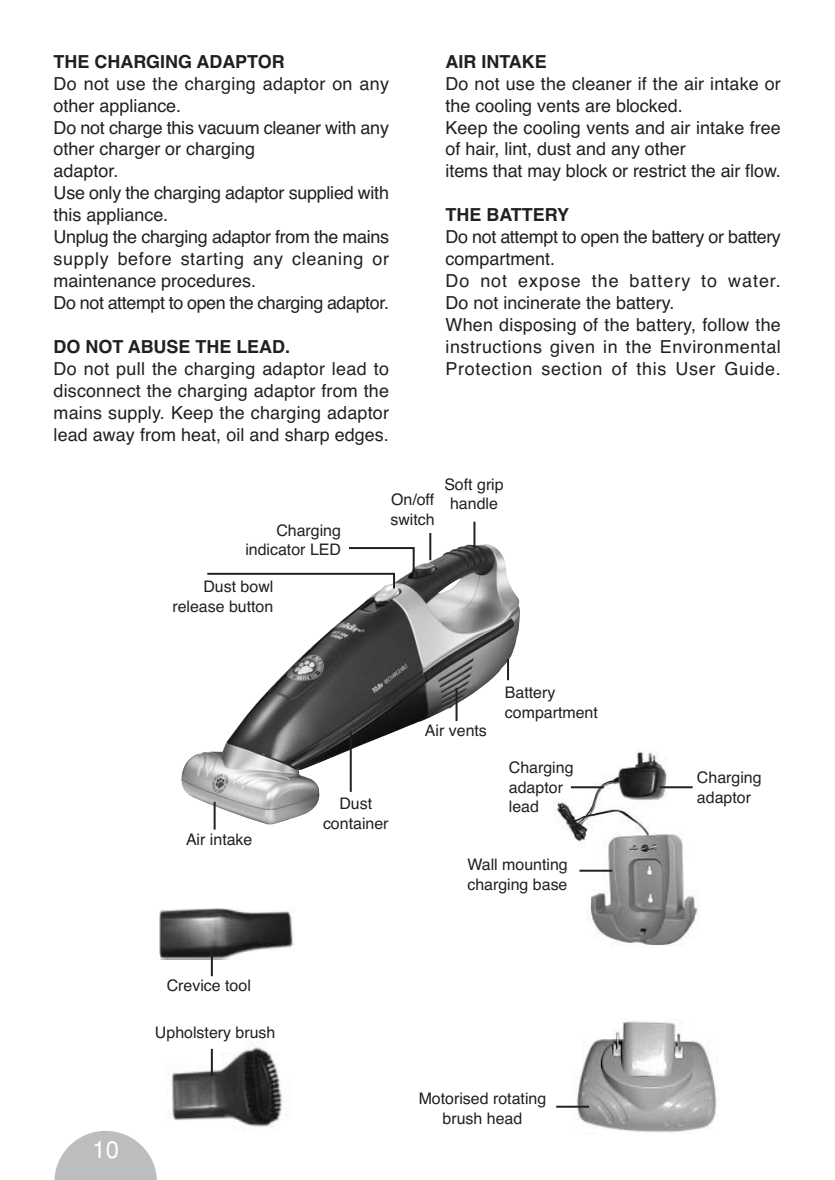
<style>
.page{position:relative;width:835px;height:1180px;background:#fff}
.page>*{position:absolute;margin:0;border:0;box-sizing:border-box;transform-origin:0 0}
.t1{font:23.97px "Helvetica BB";color:#fff}
.t2{font:17.85px/21.9px "Helvetica TU";color:#231f20}
.t3{font:700 17.85px "Helvetica TU";color:#231f20}
.t4{font:15.92px/19.9px "Helvetica TU";color:#231f20}
</style>
<div class="page">
<svg style="left:54px;top:521px;width:663px;height:658px"></svg>
<p class="t3" style="left:54px;top:55px;width:233px">THE CHARGING ADAPTOR</p>
<p class="t2" style="left:54px;top:74px;width:337px">Do not use the charging adaptor on any other appliance.<br>Do not charge this vacuum cleaner with any other charger or charging<br>adaptor.<br>Use only the charging adaptor supplied with this appliance.<br>Unplug the charging adaptor from the mains supply before starting any cleaning or maintenance procedures.<br>Do not attempt to open the charging adaptor.</p>
<p class="t3" style="left:54px;top:340px;width:238px">DO NOT ABUSE THE LEAD.</p>
<p class="t2" style="left:54px;top:359px;width:337px;text-align:justify">Do not pull the charging adaptor lead to disconnect the charging adaptor from the mains supply. Keep the charging adaptor lead away from heat, oil and sharp edges.</p>
<p class="t3" style="left:445px;top:55px;width:103px">AIR INTAKE</p>
<p class="t2" style="left:445px;top:74px;width:337px">Do not use the cleaner if the air intake or the cooling vents are blocked.<br>Keep the cooling vents and air intake free of hair, lint, dust and any other<br>items that may block or restrict the air flow.</p>
<p class="t3" style="left:445px;top:208px;width:125px">THE BATTERY</p>
<p class="t2" style="left:445px;top:228px;width:337px">Do not attempt to open the battery or battery compartment.<br>Do not expose the battery to water.<br>Do not incinerate the battery.<br>When disposing of the battery, follow the instructions given in the Environmental Protection section of this User Guide.</p>
<p class="t4" style="left:245px;top:521px;width:97px;text-align:right">Charging indicator LED</p>
<p class="t4" style="left:172px;top:578px;width:103px;text-align:right">Dust bowl release button</p>
<p class="t4" style="left:390px;top:476px;width:115px;line-height:17.8px;text-indent:54px">Soft grip<br>On/off handle switch</p>
<p class="t4" style="left:425px;top:722px;width:63px">Air vents</p>
<p class="t4" style="left:505px;top:684px;width:94px">Battery compartment</p>
<p class="t4" style="left:186px;top:830px;width:68px">Air intake</p>
<p class="t4" style="left:167px;top:976px;width:86px">Crevice tool</p>
<p class="t4" style="left:155px;top:1023px;width:122px">Upholstery brush</p>
<h1 class="t1" style="left:93px;top:1140px;width:28px">10</h1>
<p class="t4" style="left:323px;top:795px;width:67px;text-align:center">Dust container</p>
<p class="t4" style="left:509px;top:758px;width:66px">Charging adaptor lead</p>
<p class="t4" style="left:697px;top:769px;width:66px">Charging adaptor</p>
<p class="t4" style="left:467px;top:856px;width:102px">Wall mounting charging base</p>
<p class="t4" style="left:419px;top:1089px;width:129px;text-align:center">Motorised rotating brush head</p>
</div>
